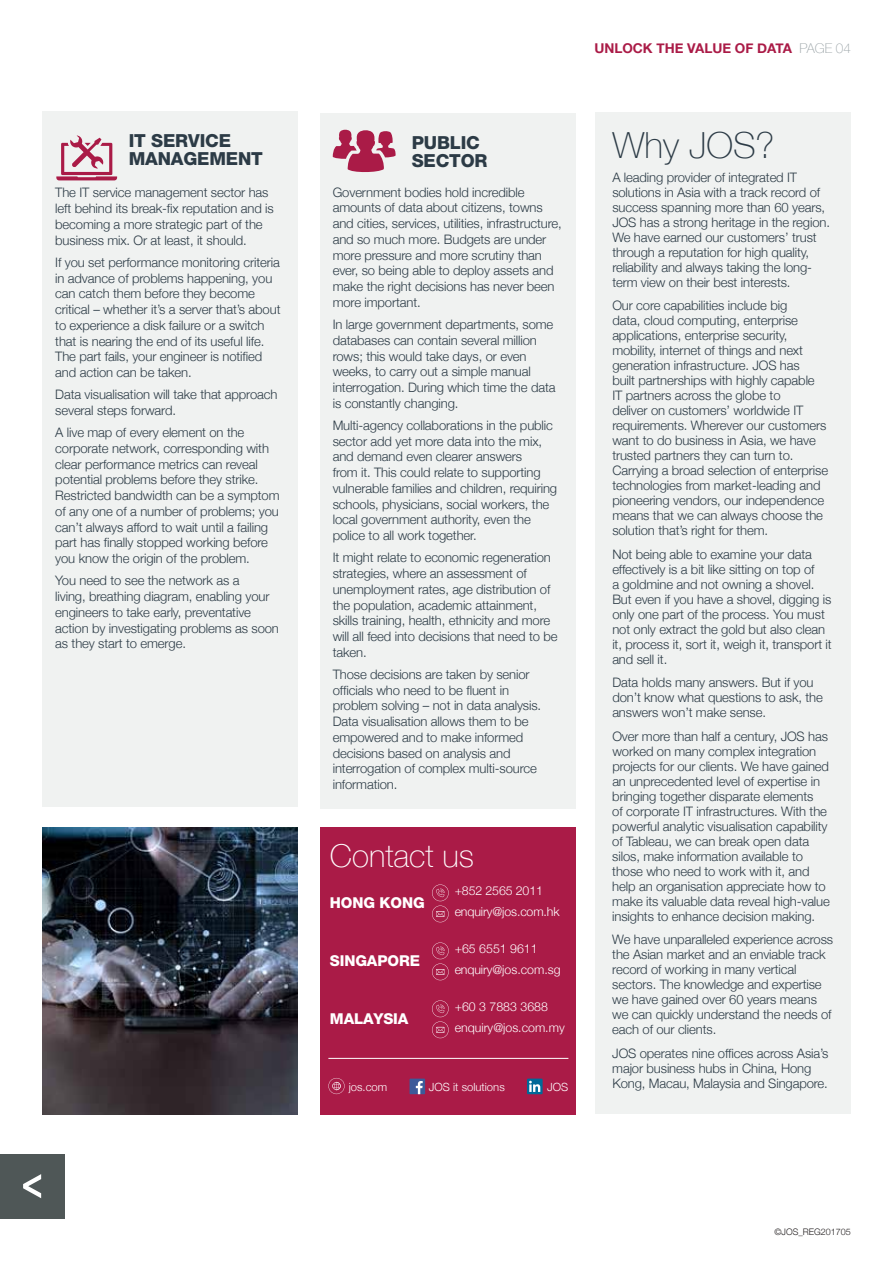
<style>
.page{position:relative;width:893px;height:1263px;background:#fff}
.page>*{position:absolute;margin:0;border:0;box-sizing:border-box;transform-origin:0 0}
.t1{font:100 36px "Helvetica Neue";color:#2c3b46}
.t2{font:100 31.5px "Helvetica Neue";color:#fff}
.t3{font:800 18px/18px "Helvetica Neue";letter-spacing:-.01em;color:#2c3b46}
.t4{font:800 15px "Helvetica Neue";letter-spacing:-.01em;color:#fff}
.t5{font:700 13.5px "Helvetica Neue";color:#aa1b47}
.t6{font:300 13.05px/15.8px "Helvetica Neue";letter-spacing:-.01em;color:#2c3b46}
.t7{font:300 12.3px/21px "Helvetica Neue";color:#fff}
.t8{font:300 11.25px "Helvetica Neue";color:#fff}
.t9{font:300 9px "Helvetica Neue";color:#231f20}
.s1{font-weight:100;color:#97a0a4}
</style>
<div class="page">
<div style="left:595px;top:113px;width:255px;height:1001px;background:#f0f2f1"></div>
<div style="left:43px;top:112px;width:255px;height:695px;background:#f0f2f1"></div>
<svg style="left:56px;top:135px;width:61px;height:45px"></svg>
<div style="left:320px;top:114px;width:255px;height:695px;background:#f0f2f1"></div>
<img style="left:43px;top:827px;width:255px;height:287px">
<svg style="left:333px;top:129px;width:63px;height:43px"></svg>
<div style="left:0;top:1154px;width:65px;height:65px;background:#4f5757"></div>
<svg style="left:23px;top:1174px;width:18px;height:24px"></svg>
<div style="left:320px;top:827px;width:255px;height:287px;background:#aa1b47"></div>
<svg style="left:432px;top:884px;width:17px;height:38px"></svg>
<svg style="left:432px;top:942px;width:17px;height:38px"></svg>
<svg style="left:432px;top:1000px;width:17px;height:38px"></svg>
<hr style="left:328px;top:1058px;width:240px;height:1px;background:#fff">
<div style="left:409px;top:1078px;width:16px;height:16px;background:#3c5a99"></div>
<svg style="left:416px;top:1081px;width:7px;height:13px"></svg>
<div style="left:527px;top:1078px;width:16px;height:16px;background:#006998"></div>
<svg style="left:529px;top:1081px;width:11px;height:11px"></svg>
<svg style="left:328px;top:1078px;width:17px;height:16px"></svg>
<h3 class="t3" style="left:129px;top:131px;width:136px">IT SERVICE<br>MANAGEMENT</h3>
<p class="t6" style="left:55px;top:184px;width:220px">The IT service management sector has left behind its break-fix reputation and is becoming a more strategic part of the business mix. Or at least, it should.</p>
<p class="t6" style="left:55px;top:253px;width:227px">If you set performance monitoring criteria in advance of problems happening, you can catch them before they become critical – whether it’s a server that’s about to experience a disk failure or a switch that is nearing the end of its useful life.<br>The part fails, your engineer is notified and action can be taken.</p>
<p class="t6" style="left:55px;top:386px;width:224px">Data visualisation will take that approach several steps forward.</p>
<p class="t6" style="left:55px;top:424px;width:226px">A live map of every element on the corporate network, corresponding with clear performance metrics can reveal potential problems before they strike.<br>Restricted bandwidth can be a symptom of any one of a number of problems; you can’t always afford to wait until a failing part has finally stopped working before you know the origin of the problem.</p>
<p class="t6" style="left:55px;top:572px;width:225px">You need to see the network as a<br>living, breathing diagram, enabling your engineers to take early, preventative action by investigating problems as soon as they start to emerge.</p>
<p class="t5" style="left:594px;top:38px;width:258px">UNLOCK THE VALUE OF DATA <span class="s1">PAGE 04</span></p>
<h3 class="t3" style="left:412px;top:133px;width:77px">PUBLIC<br>SECTOR</h3>
<p class="t6" style="left:333px;top:183px;width:231px">Government bodies hold incredible amounts of data about citizens, towns and cities, services, utilities, infrastructure, and so much more. Budgets are under more pressure and more scrutiny than ever, so being able to deploy assets and make the right decisions has never been more important.</p>
<p class="t6" style="left:333px;top:315px;width:224px">In large government departments, some databases can contain several million rows; this would take days, or even weeks, to carry out a simple manual interrogation. During which time the data is constantly changing.</p>
<p class="t6" style="left:333px;top:416px;width:226px">Multi-agency collaborations in the public sector add yet more data into the mix, and demand even clearer answers<br>from it. This could relate to supporting vulnerable families and children, requiring schools, physicians, social workers, the local government authority, even the police to all work together.</p>
<p class="t6" style="left:333px;top:549px;width:226px">It might relate to economic regeneration strategies, where an assessment of unemployment rates, age distribution of the population, academic attainment, skills training, health, ethnicity and more will all feed into decisions that need to be taken.</p>
<p class="t6" style="left:333px;top:665px;width:210px">Those decisions are taken by senior officials who need to be fluent in problem solving – not in data analysis.<br>Data visualisation allows them to be empowered and to make informed decisions based on analysis and interrogation of complex multi-source information.</p>
<h2 class="t2" style="left:330px;top:832px;width:146px">Contact us</h2>
<p class="t4" style="left:330px;top:894px;width:96px">HONG KONG</p>
<p class="t7" style="left:455px;top:879px;width:106px">+852 2565 2011 enquiry@jos.com.hk</p>
<p class="t4" style="left:330px;top:952px;width:92px">SINGAPORE</p>
<p class="t7" style="left:455px;top:937px;width:107px">+65 6551 9611 enquiry@jos.com.sg</p>
<p class="t4" style="left:330px;top:1010px;width:80px">MALAYSIA</p>
<p class="t7" style="left:455px;top:995px;width:112px">+60 3 7883 3688 enquiry@jos.com.my</p>
<p class="t8" style="left:349px;top:1078px;width:40px">jos.com</p>
<p class="t8" style="left:429px;top:1078px;width:77px">JOS it solutions</p>
<p class="t8" style="left:547px;top:1078px;width:23px">JOS</p>
<h1 class="t1" style="left:612px;top:118px;width:164px">Why JOS?</h1>
<p class="t6" style="left:612px;top:168px;width:219px;line-height:15px">A leading provider of integrated IT solutions in Asia with a track record of success spanning more than 60 years, JOS has a strong heritage in the region.<br>We have earned our customers’ trust through a reputation for high quality, reliability and always taking the long&shy;term view on their best interests.</p>
<p class="t6" style="left:612px;top:297px;width:217px;line-height:15px">Our core capabilities include big<br>data, cloud computing, enterprise applications, enterprise security, mobility, internet of things and next generation infrastructure. JOS has<br>built partnerships with highly capable<br>IT partners across the globe to<br>deliver on customers’ worldwide IT requirements. Wherever our customers want to do business in Asia, we have trusted partners they can turn to.<br>Carrying a broad selection of enterprise technologies from market-leading and pioneering vendors, our independence means that we can always choose the solution that’s right for them.</p>
<p class="t6" style="left:612px;top:545px;width:221px;line-height:15px">Not being able to examine your data effectively is a bit like sitting on top of<br>a goldmine and not owning a shovel.<br>But even if you have a shovel, digging is only one part of the process. You must not only extract the gold but also clean it, process it, sort it, weigh it, transport it and sell it.</p>
<p class="t6" style="left:612px;top:674px;width:212px;line-height:15px">Data holds many answers. But if you don’t know what questions to ask, the answers won’t make sense.</p>
<p class="t6" style="left:612px;top:727px;width:219px;line-height:15px">Over more than half a century, JOS has worked on many complex integration projects for our clients. We have gained an unprecedented level of expertise in bringing together disparate elements<br>of corporate IT infrastructures. With the powerful analytic visualisation capability of Tableau, we can break open data silos, make information available to those who need to work with it, and help an organisation appreciate how to make its valuable data reveal high-value insights to enhance decision making.</p>
<p class="t6" style="left:612px;top:931px;width:222px;line-height:15px">We have unparalleled experience across the Asian market and an enviable track record of working in many vertical sectors. The knowledge and expertise we have gained over 60 years means we can quickly understand the needs of each of our clients.</p>
<p class="t6" style="left:612px;top:1044px;width:218px;line-height:15px">JOS operates nine offices across Asia’s major business hubs in China, Hong<br>Kong, Macau, Malaysia and Singapore.</p>
<p class="t9" style="left:774px;top:1224px;width:78px">©JOS_REG201705</p>
</div>
